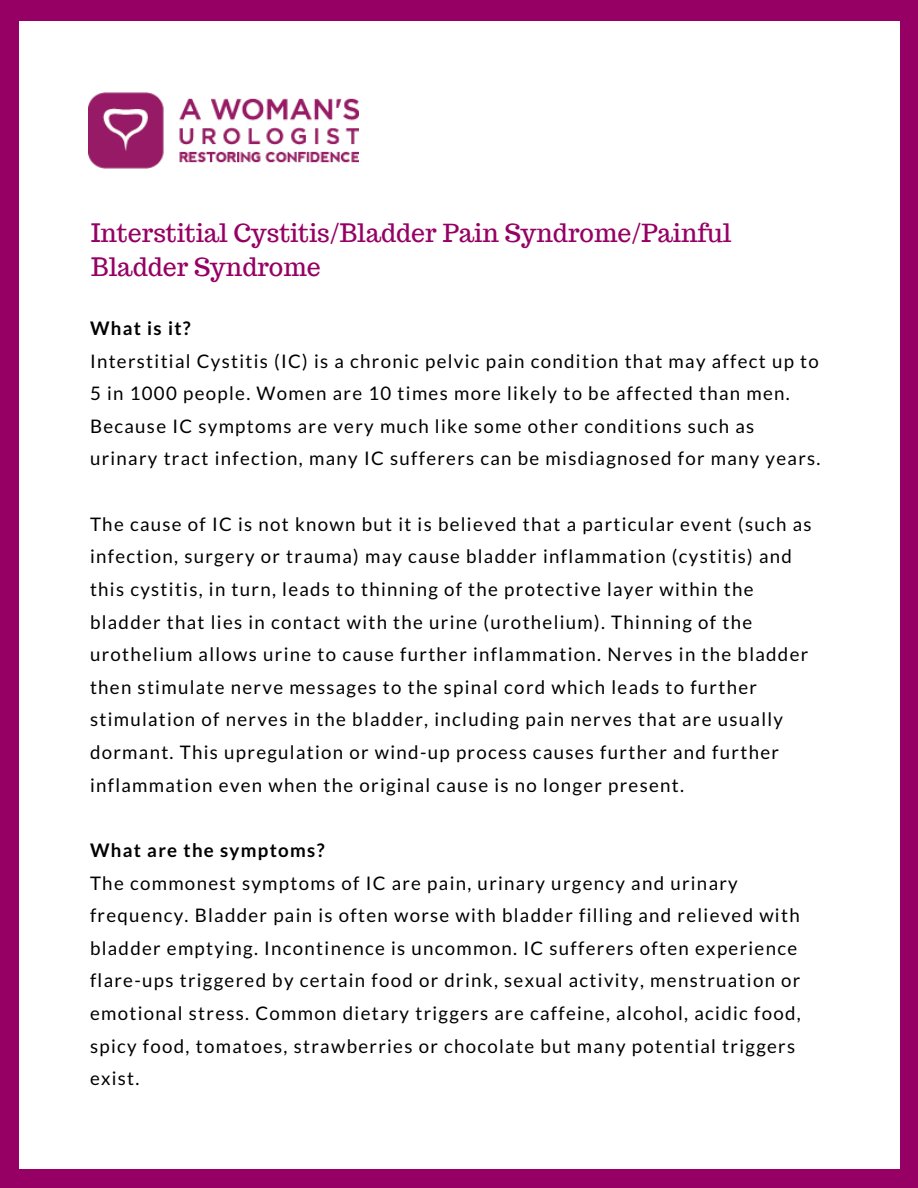
<style>
.page{position:relative;width:918px;height:1188px;background:#960064}
.page>*{position:absolute;margin:0;border:0;box-sizing:border-box;transform-origin:0 0}
.t1{font:24.9px/33.8px "Trocchi";color:#960064}
.t2{font:18.75px/32.7px "Lato";letter-spacing:.07em;color:#000}
.t3{font:700 18.75px "Lato";letter-spacing:.07em;color:#000}
</style>
<div class="page">
<div style="left:19px;top:21px;width:881px;height:1148px;background:#fff"></div>
<img style="left:89px;top:92px;width:270px;height:77px">
<h1 class="t1" style="left:91px;top:216px;width:642px">Interstitial Cystitis/Bladder Pain Syndrome/Painful<br>Bladder Syndrome</h1>
<p class="t3" style="left:90px;top:316px;width:102px">What is it?</p>
<p class="t2" style="left:90px;top:344px;width:732px">Interstitial Cystitis (IC) is a chronic pelvic pain condition that may affect up to 5 in 1000 people. Women are 10 times more likely to be affected than men.<br>Because IC symptoms are very much like some other conditions such as urinary tract infection, many IC sufferers can be misdiagnosed for many years.</p>
<p class="t2" style="left:90px;top:507px;width:723px">The cause of IC is not known but it is believed that a particular event (such as infection, surgery or trauma) may cause bladder inflammation (cystitis) and this cystitis, in turn, leads to thinning of the protective layer within the bladder that lies in contact with the urine (urothelium). Thinning of the urothelium allows urine to cause further inflammation. Nerves in the bladder then stimulate nerve messages to the spinal cord which leads to further stimulation of nerves in the bladder, including pain nerves that are usually dormant. This upregulation or wind-up process causes further and further inflammation even when the original cause is no longer present.</p>
<p class="t3" style="left:90px;top:838px;width:236px">What are the symptoms?</p>
<p class="t2" style="left:90px;top:866px;width:712px">The commonest symptoms of IC are pain, urinary urgency and urinary frequency. Bladder pain is often worse with bladder filling and relieved with bladder emptying. Incontinence is uncommon. IC sufferers often experience flare-ups triggered by certain food or drink, sexual activity, menstruation or emotional stress. Common dietary triggers are caffeine, alcohol, acidic food, spicy food, tomatoes, strawberries or chocolate but many potential triggers exist.</p>
</div>
